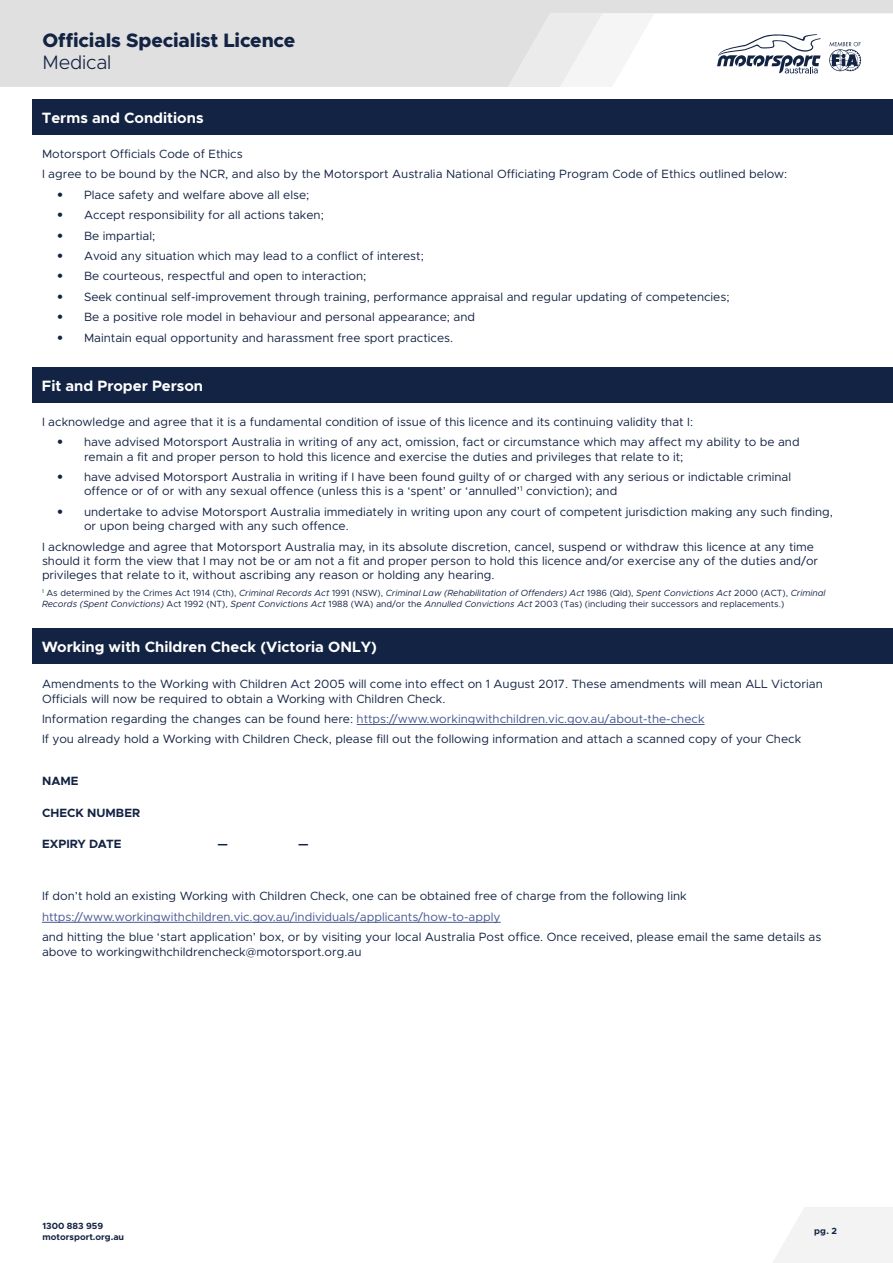
<style>
.page{position:relative;width:893px;height:1263px;background:#fff}
.page>*{position:absolute;margin:0;border:0;box-sizing:border-box;transform-origin:0 0}
.t1{font:800 19.5px "Metropolis";letter-spacing:-.01em;color:#132343}
.t2{font:300 19.5px "Metropolis";letter-spacing:-.01em;color:#132343}
.t3{font:700 15px "Metropolis";color:#fff}
.t4{font:12px/14.4px "Metropolis";color:#132343}
.t5{font:12px "Metropolis";color:#465792}
.t6{font:700 12px "Metropolis";color:#132343}
.t7{font:italic 9px/10.8px "Metropolis";color:#132343}
.t8{font:700 9px/10.8px "Metropolis";color:#132343}
.s1{font-family:"Helvetica Neue LT Std";font-weight:100;font-stretch:condensed}
.s2{font-style:normal}
.s3{color:#465792}
</style>
<div class="page">
<svg style="left:773px;top:1207px;width:120px;height:56px"></svg>
<svg style="left:0;top:0;width:893px;height:86px;fill:#e0e0e0"></svg>
<svg style="left:508px;top:13px;width:146px;height:73px"></svg>
<div style="left:33px;top:100px;width:860px;height:35px;background:#132343"></div>
<hr style="left:357px;top:724px;width:347px;height:1px;background:#465792">
<hr style="left:42px;top:922px;width:459px;height:1px;background:#465792">
<div style="left:33px;top:368px;width:860px;height:35px;background:#132343"></div>
<div style="left:33px;top:628px;width:860px;height:35px;background:#132343"></div>
<h1 class="t1" style="left:43px;top:28px;width:254px">Officials Specialist Licence</h1>
<h1 class="t2" style="left:43px;top:50px;width:70px">Medical</h1>
<p class="t3" style="left:42px;top:109px;width:163px">Terms and Conditions</p>
<p class="t4" style="left:42px;top:144px;width:747px;line-height:20.4px">Motorsport Officials Code of Ethics<br>I agree to be bound by the NCR, and also by the Motorsport Australia National Officiating Program Code of Ethics outlined below:</p>
<p class="t4" style="left:57px;top:188px;width:254px"><span class="s1">•</span> Place safety and welfare above all else;</p>
<p class="t4" style="left:57px;top:208px;width:268px"><span class="s1">•</span> Accept responsibility for all actions taken;</p>
<p class="t4" style="left:57px;top:228px;width:100px"><span class="s1">•</span> Be impartial;</p>
<p class="t4" style="left:57px;top:249px;width:368px"><span class="s1">•</span> Avoid any situation which may lead to a conflict of interest;</p>
<p class="t4" style="left:57px;top:269px;width:311px"><span class="s1">•</span> Be courteous, respectful and open to interaction;</p>
<p class="t4" style="left:57px;top:290px;width:674px"><span class="s1">•</span> Seek continual self-improvement through training, performance appraisal and regular updating of competencies;</p>
<p class="t4" style="left:57px;top:310px;width:420px"><span class="s1">•</span> Be a positive role model in behaviour and personal appearance; and</p>
<p class="t4" style="left:57px;top:330px;width:398px"><span class="s1">•</span> Maintain equal opportunity and harassment free sport practices.</p>
<p class="t3" style="left:42px;top:376px;width:163px">Fit and Proper Person</p>
<p class="t4" style="left:42px;top:414px;width:653px">I acknowledge and agree that it is a fundamental condition of issue of this licence and its continuing validity that I:</p>
<p class="t4" style="left:84px;top:435px;width:717px;text-indent:-27px"><span class="s1">•</span> have advised Motorsport Australia in writing of any act, omission, fact or circumstance which may affect my ability to be and remain a fit and proper person to hold this licence and exercise the duties and privileges that relate to it;</p>
<p class="t4" style="left:84px;top:470px;width:709px;text-indent:-27px"><span class="s1">•</span> have advised Motorsport Australia in writing if I have been found guilty of or charged with any serious or indictable criminal offence or of or with any sexual offence (unless this is a ‘spent’ or ‘annulled’<sup>1</sup> conviction); and</p>
<p class="t4" style="left:84px;top:504px;width:750px;text-indent:-27px"><span class="s1">•</span> undertake to advise Motorsport Australia immediately in writing upon any court of competent jurisdiction making any such finding, or upon being charged with any such offence.</p>
<p class="t4" style="left:42px;top:539px;width:778px">I acknowledge and agree that Motorsport Australia may, in its absolute discretion, cancel, suspend or withdraw this licence at any time should it form the view that I may not be or am not a fit and proper person to hold this licence and/or exercise any of the duties and/or privileges that relate to it, without ascribing any reason or holding any hearing.</p>
<p class="t7" style="left:42px;top:588px;width:785px"><sup>1</sup> <span class="s2">As determined by the Crimes Act 1914 (Cth),</span> Criminal Records Act <span class="s2">1991 (NSW),</span> Criminal Law (Rehabilitation of Offenders) Act <span class="s2">1986 (Qld),</span> Spent Convictions Act <span class="s2">2000 (ACT),</span> Criminal<br>Records (Spent Convictions) <span class="s2">Act 1992 (NT),</span> Spent Convictions Act <span class="s2">1988 (WA) and/or the</span> Annulled Convictions Act <span class="s2">2003 (Tas) (including their successors and replacements.)</span></p>
<p class="t3" style="left:42px;top:637px;width:336px">Working with Children Check (Victoria ONLY)</p>
<p class="t4" style="left:42px;top:677px;width:782px">Amendments to the Working with Children Act 2005 will come into effect on 1 August 2017. These amendments will mean ALL Victorian<br>Officials will now be required to obtain a Working with Children Check.</p>
<p class="t4" style="left:42px;top:708px;width:761px;line-height:20.4px">Information regarding the changes can be found here: <span class="s3">https://www.workingwithchildren.vic.gov.au/about-the-check<br></span>If you already hold a Working with Children Check, please fill out the following information and attach a scanned copy of your Check</p>
<p class="t6" style="left:42px;top:773px;width:38px">NAME</p>
<p class="t6" style="left:42px;top:805px;width:100px">CHECK NUMBER</p>
<p class="t6" style="left:42px;top:836px;width:81px">EXPIRY DATE</p>
<p class="t6" style="left:217px;top:836px;width:12px">—</p>
<p class="t6" style="left:298px;top:836px;width:12px">—</p>
<p class="t4" style="left:42px;top:889px;width:646px">If don’t hold an existing Working with Children Check, one can be obtained free of charge from the following link</p>
<p class="t5" style="left:42px;top:909px;width:460px">https://www.workingwithchildren.vic.gov.au/individuals/applicants/how-to-apply</p>
<p class="t4" style="left:42px;top:930px;width:781px">and hitting the blue ‘start application’ box, or by visiting your local Australia Post office. Once received, please email the same details as above to workingwithchildrencheck@motorsport.org.au</p>
<p class="t8" style="left:43px;top:1220px;width:83px">1300 883 959 motorsport.org.au</p>
<p class="t8" style="left:814px;top:1225px;width:24px">pg. 2</p>
</div>
